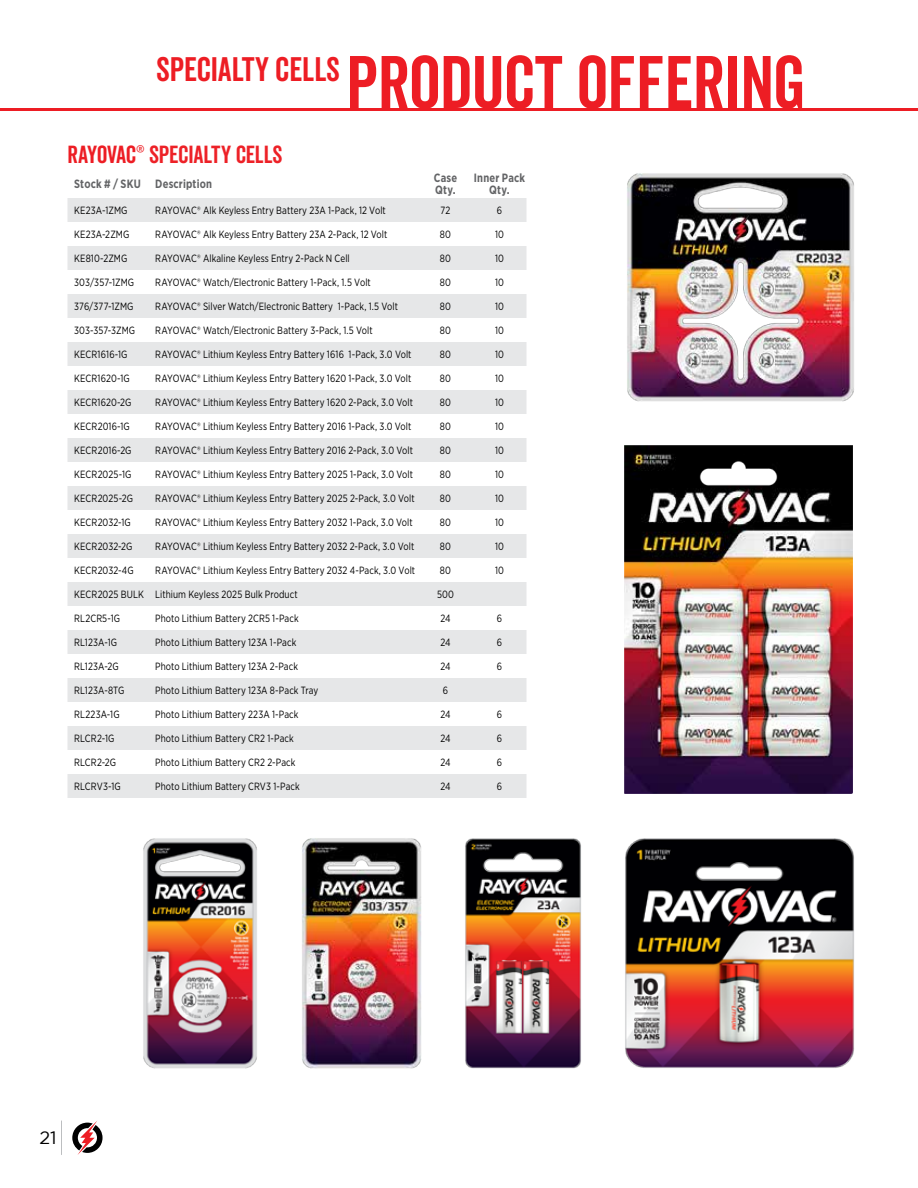
<style>
.page{position:relative;width:918px;height:1188px;background:#fff}
.page>*{position:absolute;margin:0;border:0;box-sizing:border-box;transform-origin:0 0}
.Page_Title{font:72px "Veneer Clean";color:#ed1d24}
.Red_Table_headings{font:24px "Veneer Clean";letter-spacing:-.005em;color:#ed2127}
.t1{font:18px "Gotham";color:#000}
.Column_headers_2018{font:700 12px/12px "Gotham Narrow";letter-spacing:.02em;color:#636466;scale:.9 1}
.Catalog_2018_table_c{font:10.5px "Gotham Narrow";letter-spacing:.01em;color:#000;scale:.9 1}
.s1{color:#ed1d24}
</style>
<div class="page">
<svg style="left:72px;top:1121px;width:31px;height:34px"></svg>
<hr style="left:61px;top:1121px;width:1px;height:34px;background:#bcbec0">
<hr style="left:0;top:108px;width:918px;height:3px;background:#ed1d24">
<svg style="left:68px;top:198px;width:458px;height:600px;fill:#e6e7e8"></svg>
<svg style="left:68px;top:366px;width:458px;height:408px"></svg>
<img style="left:627px;top:173px;width:227px;height:229px">
<img style="left:625px;top:838px;width:229px;height:230px">
<img style="left:625px;top:446px;width:228px;height:348px">
<img style="left:143px;top:838px;width:114px;height:231px">
<img style="left:302px;top:838px;width:120px;height:231px">
<img style="left:465px;top:838px;width:116px;height:231px">
<h1 class="Page_Title" style="left:156px;top:39px;width:651px"><sup>SPECIALTY</sup> <sup>CELLS</sup> PRODUCT OFFERING</h1>
<h2 class="Red_Table_headings" style="left:68px;top:140px;width:216px"><span class="s1">RAYOVAC</span><sup>®</sup> SPECIALTY CELLS</h2>
<h3 class="Column_headers_2018" style="left:74px;top:177px;width:76px">Stock # / SKU</h3>
<h3 class="Column_headers_2018" style="left:155px;top:177px;width:65px">Description</h3>
<h3 class="Column_headers_2018" style="left:434px;top:171px;width:28px">Case<br>Qty.</h3>
<h3 class="Column_headers_2018" style="left:474px;top:171px;width:58px;text-align:center">Inner Pack<br>Qty.</h3>
<p class="Catalog_2018_table_c" style="left:74px;top:204px;width:61px">KE23A-1ZMG</p>
<p class="Catalog_2018_table_c" style="left:155px;top:204px;width:258px">RAYOVAC® Alk Keyless Entry Battery 23A 1-Pack, 12 Volt</p>
<p class="Catalog_2018_table_c" style="left:441px;top:204px;width:12px">72</p>
<p class="Catalog_2018_table_c" style="left:497px;top:204px;width:7px">6</p>
<p class="Catalog_2018_table_c" style="left:74px;top:228px;width:63px">KE23A-2ZMG</p>
<p class="Catalog_2018_table_c" style="left:155px;top:228px;width:260px">RAYOVAC® Alk Keyless Entry Battery 23A 2-Pack, 12 Volt</p>
<p class="Catalog_2018_table_c" style="left:440px;top:228px;width:14px">80</p>
<p class="Catalog_2018_table_c" style="left:495px;top:228px;width:11px">10</p>
<p class="Catalog_2018_table_c" style="left:74px;top:252px;width:61px">KE810-2ZMG</p>
<p class="Catalog_2018_table_c" style="left:155px;top:252px;width:218px">RAYOVAC® Alkaline Keyless Entry 2-Pack N Cell</p>
<p class="Catalog_2018_table_c" style="left:440px;top:252px;width:14px">80</p>
<p class="Catalog_2018_table_c" style="left:495px;top:252px;width:11px">10</p>
<p class="Catalog_2018_table_c" style="left:74px;top:276px;width:68px">303/357-1ZMG</p>
<p class="Catalog_2018_table_c" style="left:155px;top:276px;width:241px">RAYOVAC® Watch/Electronic Battery 1-Pack, 1.5 Volt</p>
<p class="Catalog_2018_table_c" style="left:440px;top:276px;width:14px">80</p>
<p class="Catalog_2018_table_c" style="left:495px;top:276px;width:11px">10</p>
<p class="Catalog_2018_table_c" style="left:74px;top:300px;width:67px">376/377-1ZMG</p>
<p class="Catalog_2018_table_c" style="left:155px;top:300px;width:271px">RAYOVAC® Silver Watch/Electronic Battery 1-Pack, 1.5 Volt</p>
<p class="Catalog_2018_table_c" style="left:440px;top:300px;width:14px">80</p>
<p class="Catalog_2018_table_c" style="left:495px;top:300px;width:11px">10</p>
<p class="Catalog_2018_table_c" style="left:74px;top:324px;width:69px">303-357-3ZMG</p>
<p class="Catalog_2018_table_c" style="left:155px;top:324px;width:243px">RAYOVAC® Watch/Electronic Battery 3-Pack, 1.5 Volt</p>
<p class="Catalog_2018_table_c" style="left:440px;top:324px;width:14px">80</p>
<p class="Catalog_2018_table_c" style="left:495px;top:324px;width:11px">10</p>
<p class="Catalog_2018_table_c" style="left:74px;top:348px;width:61px">KECR1616-1G</p>
<p class="Catalog_2018_table_c" style="left:155px;top:348px;width:286px">RAYOVAC® Lithium Keyless Entry Battery 1616 1-Pack, 3.0 Volt</p>
<p class="Catalog_2018_table_c" style="left:440px;top:348px;width:14px">80</p>
<p class="Catalog_2018_table_c" style="left:495px;top:348px;width:11px">10</p>
<p class="Catalog_2018_table_c" style="left:74px;top:372px;width:63px">KECR1620-1G</p>
<p class="Catalog_2018_table_c" style="left:155px;top:372px;width:286px">RAYOVAC® Lithium Keyless Entry Battery 1620 1-Pack, 3.0 Volt</p>
<p class="Catalog_2018_table_c" style="left:440px;top:372px;width:14px">80</p>
<p class="Catalog_2018_table_c" style="left:495px;top:372px;width:11px">10</p>
<p class="Catalog_2018_table_c" style="left:74px;top:396px;width:65px">KECR1620-2G</p>
<p class="Catalog_2018_table_c" style="left:155px;top:396px;width:288px">RAYOVAC® Lithium Keyless Entry Battery 1620 2-Pack, 3.0 Volt</p>
<p class="Catalog_2018_table_c" style="left:440px;top:396px;width:14px">80</p>
<p class="Catalog_2018_table_c" style="left:495px;top:396px;width:11px">10</p>
<p class="Catalog_2018_table_c" style="left:74px;top:420px;width:63px">KECR2016-1G</p>
<p class="Catalog_2018_table_c" style="left:155px;top:420px;width:286px">RAYOVAC® Lithium Keyless Entry Battery 2016 1-Pack, 3.0 Volt</p>
<p class="Catalog_2018_table_c" style="left:440px;top:420px;width:14px">80</p>
<p class="Catalog_2018_table_c" style="left:495px;top:420px;width:11px">10</p>
<p class="Catalog_2018_table_c" style="left:74px;top:444px;width:65px">KECR2016-2G</p>
<p class="Catalog_2018_table_c" style="left:155px;top:444px;width:288px">RAYOVAC® Lithium Keyless Entry Battery 2016 2-Pack, 3.0 Volt</p>
<p class="Catalog_2018_table_c" style="left:440px;top:444px;width:14px">80</p>
<p class="Catalog_2018_table_c" style="left:495px;top:444px;width:11px">10</p>
<p class="Catalog_2018_table_c" style="left:74px;top:468px;width:65px">KECR2025-1G</p>
<p class="Catalog_2018_table_c" style="left:155px;top:468px;width:288px">RAYOVAC® Lithium Keyless Entry Battery 2025 1-Pack, 3.0 Volt</p>
<p class="Catalog_2018_table_c" style="left:440px;top:468px;width:14px">80</p>
<p class="Catalog_2018_table_c" style="left:495px;top:468px;width:11px">10</p>
<p class="Catalog_2018_table_c" style="left:74px;top:492px;width:67px">KECR2025-2G</p>
<p class="Catalog_2018_table_c" style="left:155px;top:492px;width:290px">RAYOVAC® Lithium Keyless Entry Battery 2025 2-Pack, 3.0 Volt</p>
<p class="Catalog_2018_table_c" style="left:440px;top:492px;width:14px">80</p>
<p class="Catalog_2018_table_c" style="left:495px;top:492px;width:11px">10</p>
<p class="Catalog_2018_table_c" style="left:74px;top:516px;width:64px">KECR2032-1G</p>
<p class="Catalog_2018_table_c" style="left:155px;top:516px;width:288px">RAYOVAC® Lithium Keyless Entry Battery 2032 1-Pack, 3.0 Volt</p>
<p class="Catalog_2018_table_c" style="left:440px;top:516px;width:14px">80</p>
<p class="Catalog_2018_table_c" style="left:495px;top:516px;width:11px">10</p>
<p class="Catalog_2018_table_c" style="left:74px;top:540px;width:66px">KECR2032-2G</p>
<p class="Catalog_2018_table_c" style="left:155px;top:540px;width:289px">RAYOVAC® Lithium Keyless Entry Battery 2032 2-Pack, 3.0 Volt</p>
<p class="Catalog_2018_table_c" style="left:440px;top:540px;width:14px">80</p>
<p class="Catalog_2018_table_c" style="left:495px;top:540px;width:11px">10</p>
<p class="Catalog_2018_table_c" style="left:74px;top:564px;width:68px">KECR2032-4G</p>
<p class="Catalog_2018_table_c" style="left:155px;top:564px;width:290px">RAYOVAC® Lithium Keyless Entry Battery 2032 4-Pack, 3.0 Volt</p>
<p class="Catalog_2018_table_c" style="left:440px;top:564px;width:14px">80</p>
<p class="Catalog_2018_table_c" style="left:495px;top:564px;width:11px">10</p>
<p class="Catalog_2018_table_c" style="left:74px;top:588px;width:79px">KECR2025 BULK</p>
<p class="Catalog_2018_table_c" style="left:155px;top:588px;width:160px">Lithium Keyless 2025 Bulk Product</p>
<p class="Catalog_2018_table_c" style="left:437px;top:588px;width:20px">500</p>
<p class="Catalog_2018_table_c" style="left:74px;top:612px;width:53px">RL2CR5-1G</p>
<p class="Catalog_2018_table_c" style="left:155px;top:612px;width:161px">Photo Lithium Battery 2CR5 1-Pack</p>
<p class="Catalog_2018_table_c" style="left:440px;top:612px;width:13px">24</p>
<p class="Catalog_2018_table_c" style="left:497px;top:612px;width:7px">6</p>
<p class="Catalog_2018_table_c" style="left:74px;top:636px;width:49px">RL123A-1G</p>
<p class="Catalog_2018_table_c" style="left:155px;top:636px;width:158px">Photo Lithium Battery 123A 1-Pack</p>
<p class="Catalog_2018_table_c" style="left:440px;top:636px;width:13px">24</p>
<p class="Catalog_2018_table_c" style="left:497px;top:636px;width:7px">6</p>
<p class="Catalog_2018_table_c" style="left:74px;top:660px;width:51px">RL123A-2G</p>
<p class="Catalog_2018_table_c" style="left:155px;top:660px;width:160px">Photo Lithium Battery 123A 2-Pack</p>
<p class="Catalog_2018_table_c" style="left:440px;top:660px;width:13px">24</p>
<p class="Catalog_2018_table_c" style="left:497px;top:660px;width:7px">6</p>
<p class="Catalog_2018_table_c" style="left:74px;top:684px;width:57px">RL123A-8TG</p>
<p class="Catalog_2018_table_c" style="left:155px;top:684px;width:183px">Photo Lithium Battery 123A 8-Pack Tray</p>
<p class="Catalog_2018_table_c" style="left:443px;top:684px;width:7px">6</p>
<p class="Catalog_2018_table_c" style="left:74px;top:708px;width:52px">RL223A-1G</p>
<p class="Catalog_2018_table_c" style="left:155px;top:708px;width:161px">Photo Lithium Battery 223A 1-Pack</p>
<p class="Catalog_2018_table_c" style="left:440px;top:708px;width:13px">24</p>
<p class="Catalog_2018_table_c" style="left:497px;top:708px;width:7px">6</p>
<p class="Catalog_2018_table_c" style="left:74px;top:732px;width:46px">RLCR2-1G</p>
<p class="Catalog_2018_table_c" style="left:155px;top:732px;width:156px">Photo Lithium Battery CR2 1-Pack</p>
<p class="Catalog_2018_table_c" style="left:440px;top:732px;width:13px">24</p>
<p class="Catalog_2018_table_c" style="left:497px;top:732px;width:7px">6</p>
<p class="Catalog_2018_table_c" style="left:74px;top:756px;width:48px">RLCR2-2G</p>
<p class="Catalog_2018_table_c" style="left:155px;top:756px;width:157px">Photo Lithium Battery CR2 2-Pack</p>
<p class="Catalog_2018_table_c" style="left:440px;top:756px;width:13px">24</p>
<p class="Catalog_2018_table_c" style="left:497px;top:756px;width:7px">6</p>
<p class="Catalog_2018_table_c" style="left:74px;top:780px;width:53px">RLCRV3-1G</p>
<p class="Catalog_2018_table_c" style="left:155px;top:780px;width:162px">Photo Lithium Battery CRV3 1-Pack</p>
<p class="Catalog_2018_table_c" style="left:440px;top:780px;width:13px">24</p>
<p class="Catalog_2018_table_c" style="left:497px;top:780px;width:7px">6</p>
<h3 class="t1" style="left:39px;top:1127px;width:19px">21</h3>
</div>
